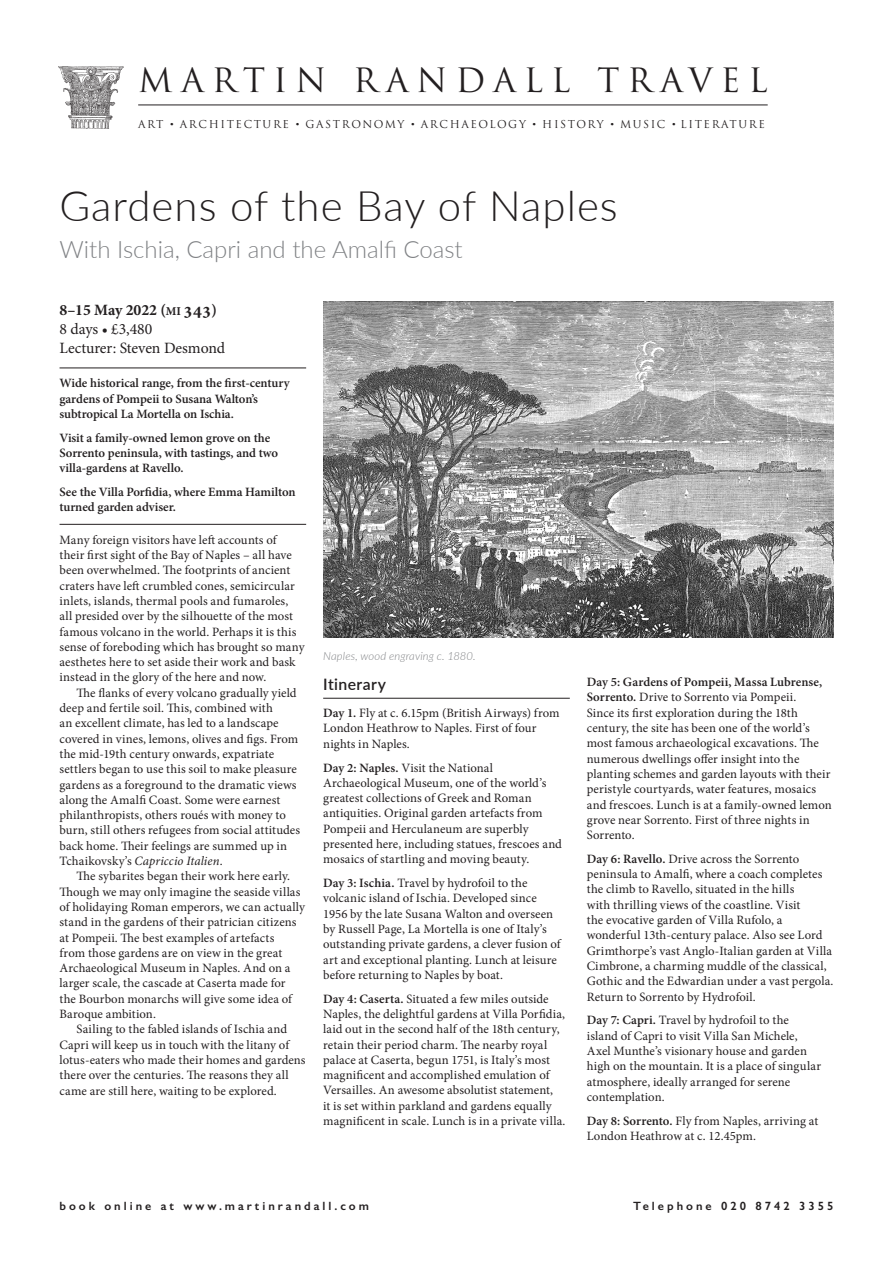
<style>
.page{position:relative;width:893px;height:1263px;background:#fff}
.page>*{position:absolute;margin:0;border:0;box-sizing:border-box;transform-origin:0 0}
.A1_A_tour_title{font:300 42px "Lato";letter-spacing:.025em;color:#231f20}
.MRT_header_22_5_Traj{font:32.7px "Trajan Pro";letter-spacing:.245em;color:#231f20}
.A2_Tour_subtitle{font:300 24px "Lato";color:#808285}
.B3_Dates_line_3___4{font:15.75px "Minion Pro";letter-spacing:-.005em;color:#231f20}
.B2_Dates_line_2_Min{font:700 15.75px "Minion Pro";letter-spacing:-.005em;color:#231f20}
.B2_Dates_line_2_Min-2{font:15.75px "Minion Pro";letter-spacing:-.005em;color:#231f20}
.D3_Itinerary_heading{font:600 15.75px "Lato";letter-spacing:.025em;color:#231f20}
.D4_Itinerary{font:12.75px/15.3px "Minion Pro";letter-spacing:.005em;color:#231f20}
.D2_Introduction{font:12.75px/15.3px "Minion Pro";letter-spacing:.005em;color:#231f20}
.D1_Introduction_firs{font:12.75px/15.3px "Minion Pro";letter-spacing:.005em;color:#231f20}
.C1_Highlights_top_ru{font:600 12.75px/15.3px "Minion Pro";letter-spacing:-.005em;color:#231f20}
.C2_Highlights_no_rul{font:600 12.75px/15.3px "Minion Pro";letter-spacing:-.005em;color:#231f20}
.C3_Highlights_bottom{font:600 12.75px/15.3px "Minion Pro";letter-spacing:-.005em;color:#231f20}
.t1{font:600 12px "Gill Sans";letter-spacing:.25em;color:#231f20}
.Illustration_caption{font:italic 300 11.25px "Lato";letter-spacing:.01em;color:#808285}
.MRT_subtitle_8_Traja{font:10.65px "Trajan Pro";letter-spacing:.15em;color:#231f20}
.s1{font-family:"Adobe Caslon Pro"}
.s2{font-size:12px}
.s3{font-size:18px}
.s4{font-style:italic}
.s5{font-weight:600}
</style>
<div class="page">
<img style="left:58px;top:66px;width:66px;height:63px">
<hr style="left:138px;top:105px;width:630px;height:1px;background:#231f20">
<hr style="left:60px;top:368px;width:246px;height:1px;background:#231f20">
<hr style="left:60px;top:524px;width:246px;height:1px;background:#231f20">
<hr style="left:323px;top:698px;width:247px;height:1px;background:#231f20">
<img style="left:323px;top:302px;width:510px;height:336px">
<p class="MRT_header_22_5_Traj" style="left:138px;top:59px;width:631px">MARTIN RANDALL TRAVEL</p>
<p class="MRT_subtitle_8_Traja" style="left:138px;top:117px;width:628px">ART <span class="s1">•</span> ARCHITECTURE <span class="s1">•</span> GASTRONOMY <span class="s1">•</span> ARCHAEOLOGY <span class="s1">•</span> HISTORY <span class="s1">•</span> MUSIC <span class="s1">•</span> LITERATURE</p>
<p class="A1_A_tour_title" style="left:60px;top:177px;width:560px">Gardens of the Bay of Naples</p>
<p class="A2_Tour_subtitle" style="left:60px;top:233px;width:405px">With Ischia, Capri and the Amalfi Coast</p>
<p class="B2_Dates_line_2_Min" style="left:60px;top:299px;width:159px">8–15 May 2022 (<span class="s2">MI</span> <span class="s3">343</span>)</p>
<p class="B2_Dates_line_2_Min-2" style="left:60px;top:318px;width:94px">8 days • £3,480</p>
<p class="B3_Dates_line_3___4" style="left:60px;top:337px;width:167px">Lecturer: Steven Desmond</p>
<p class="C1_Highlights_top_ru" style="left:60px;top:375px;width:232px">Wide historical range, from the first-century gardens of Pompeii to Susana Walton’s subtropical La Mortella on Ischia.</p>
<p class="C2_Highlights_no_rul" style="left:60px;top:430px;width:220px">Visit a family-owned lemon grove on the<br>Sorrento peninsula, with tastings, and two villa-gardens at Ravello.</p>
<p class="C3_Highlights_bottom" style="left:60px;top:484px;width:238px">See the Villa Porfidia, where Emma Hamilton turned garden adviser.</p>
<p class="D1_Introduction_firs" style="left:60px;top:532px;width:246px">Many foreign visitors have left accounts of their first sight of the Bay of Naples – all have been overwhelmed. The footprints of ancient craters have left crumbled cones, semicircular inlets, islands, thermal pools and fumaroles,<br>all presided over by the silhouette of the most famous volcano in the world. Perhaps it is this sense of foreboding which has brought so many aesthetes here to set aside their work and bask instead in the glory of the here and now.</p>
<p class="D2_Introduction" style="left:60px;top:685px;width:242px;text-indent:17px">The flanks of every volcano gradually yield deep and fertile soil. This, combined with<br>an excellent climate, has led to a landscape covered in vines, lemons, olives and figs. From the mid-19th century onwards, expatriate settlers began to use this soil to make pleasure gardens as a foreground to the dramatic views along the Amalfi Coast. Some were earnest philanthropists, others roués with money to burn, still others refugees from social attitudes back home. Their feelings are summed up in Tchaikovsky’s <span class="s4">Capriccio Italien</span>.</p>
<p class="D2_Introduction" style="left:60px;top:869px;width:247px;text-indent:17px">The sybarites began their work here early.<br>Though we may only imagine the seaside villas of holidaying Roman emperors, we can actually stand in the gardens of their patrician citizens at Pompeii. The best examples of artefacts<br>from those gardens are on view in the great Archaeological Museum in Naples. And on a larger scale, the cascade at Caserta made for the Bourbon monarchs will give some idea of Baroque ambition.</p>
<p class="D2_Introduction" style="left:60px;top:1022px;width:248px;text-indent:17px">Sailing to the fabled islands of Ischia and Capri will keep us in touch with the litany of lotus-eaters who made their homes and gardens there over the centuries. The reasons they all came are still here, waiting to be explored.</p>
<p class="Illustration_caption" style="left:323px;top:648px;width:154px">Naples, wood engraving c. 1880.</p>
<p class="D3_Itinerary_heading" style="left:323px;top:672px;width:64px">Itinerary</p>
<p class="D4_Itinerary" style="left:323px;top:705px;width:238px"><span class="s5">Day 1.</span> Fly at c. 6.15pm (British Airways) from<br>London Heathrow to Naples. First of four nights in Naples.</p>
<p class="D4_Itinerary" style="left:323px;top:760px;width:240px"><span class="s5">Day 2: Naples.</span> Visit the National Archaeological Museum, one of the world’s greatest collections of Greek and Roman antiquities. Original garden artefacts from Pompeii and Herculaneum are superbly presented here, including statues, frescoes and mosaics of startling and moving beauty.</p>
<p class="D4_Itinerary" style="left:323px;top:875px;width:239px"><span class="s5">Day 3: Ischia.</span> Travel by hydrofoil to the volcanic island of Ischia. Developed since 1956 by the late Susana Walton and overseen by Russell Page, La Mortella is one of Italy’s outstanding private gardens, a clever fusion of art and exceptional planting. Lunch at leisure before returning to Naples by boat.</p>
<p class="D4_Itinerary" style="left:323px;top:991px;width:244px"><span class="s5">Day 4: Caserta.</span> Situated a few miles outside Naples, the delightful gardens at Villa Porfidia, laid out in the second half of the 18th century, retain their period charm. The nearby royal palace at Caserta, begun 1751, is Italy’s most magnificent and accomplished emulation of Versailles. An awesome absolutist statement,<br>it is set within parkland and gardens equally magnificent in scale. Lunch is in a private villa.</p>
<p class="D4_Itinerary" style="left:587px;top:674px;width:246px"><span class="s5">Day 5: Gardens of Pompeii, Massa Lubrense, Sorrento.</span> Drive to Sorrento via Pompeii.<br>Since its first exploration during the 18th century, the site has been one of the world’s most famous archaeological excavations. The numerous dwellings offer insight into the planting schemes and garden layouts with their peristyle courtyards, water features, mosaics and frescoes. Lunch is at a family-owned lemon grove near Sorrento. First of three nights in Sorrento.</p>
<p class="D4_Itinerary" style="left:587px;top:851px;width:248px"><span class="s5">Day 6: Ravello.</span> Drive across the Sorrento peninsula to Amalfi, where a coach completes the climb to Ravello, situated in the hills<br>with thrilling views of the coastline. Visit<br>the evocative garden of Villa Rufolo, a wonderful 13th-century palace. Also see Lord Grimthorpe’s vast Anglo-Italian garden at Villa Cimbrone, a charming muddle of the classical, Gothic and the Edwardian under a vast pergola.<br>Return to Sorrento by Hydrofoil.</p>
<p class="D4_Itinerary" style="left:587px;top:1013px;width:236px"><span class="s5">Day 7: Capri.</span> Travel by hydrofoil to the island of Capri to visit Villa San Michele, Axel Munthe’s visionary house and garden high on the mountain. It is a place of singular atmosphere, ideally arranged for serene contemplation.</p>
<p class="D4_Itinerary" style="left:587px;top:1113px;width:233px"><span class="s5">Day 8: Sorrento.</span> Fly from Naples, arriving at<br>London Heathrow at c. 12.45pm.</p>
<p class="t1" style="left:60px;top:1199px;width:311px">book online at www.martinrandall.com</p>
<p class="t1" style="left:633px;top:1199px;width:202px">Telephone 020 8742 3355</p>
</div>
